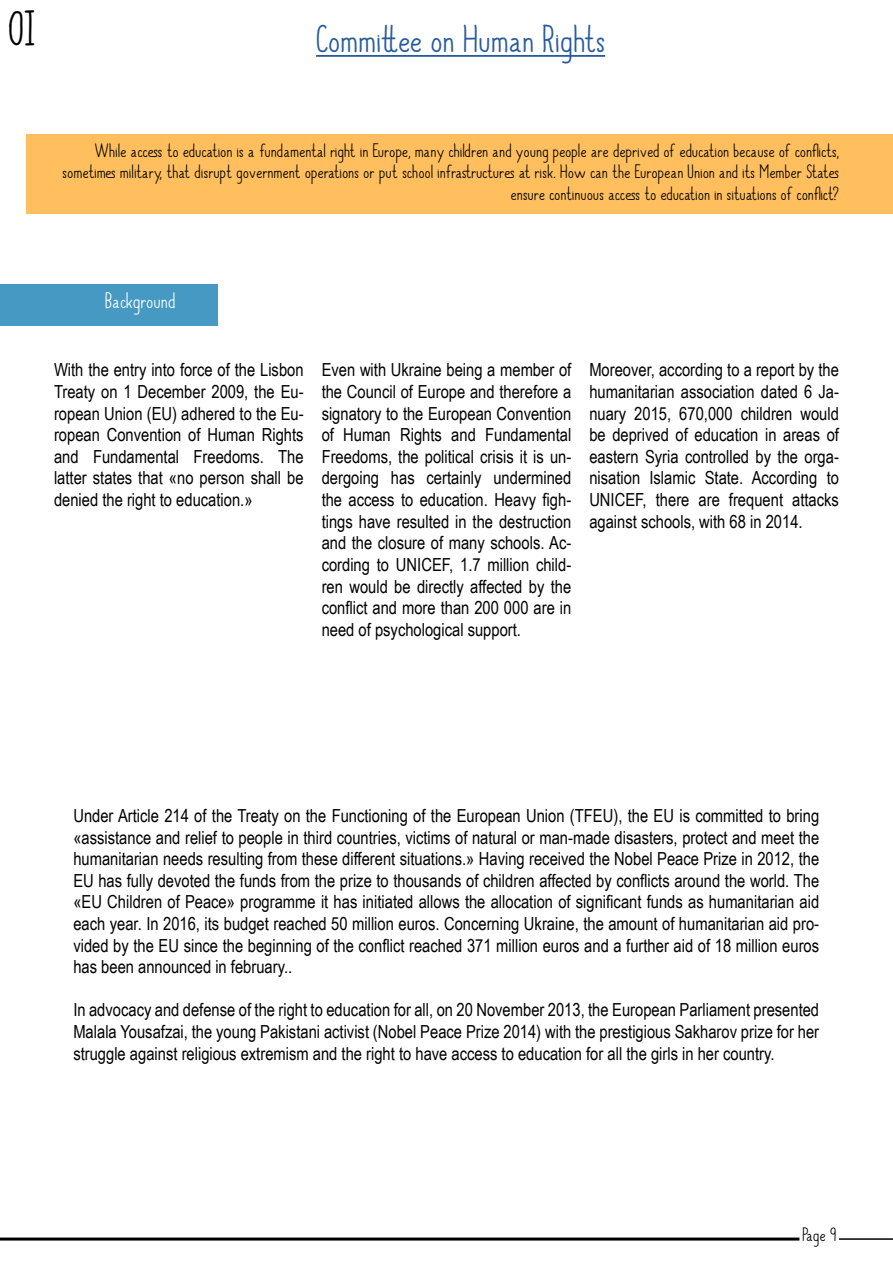
<style>
.page{position:relative;width:893px;height:1263px;background:#fff}
.page>*{position:absolute;margin:0;border:0;box-sizing:border-box;transform-origin:0 0}
.t1{font:45px "Always Together";color:#000}
.t2{font:36px "Always Together";letter-spacing:.025em;color:#275b9b}
.t3{font:21px "Always Together";letter-spacing:.025em;color:#fff}
.t4{font:18px/21.6px "Arial Narrow";color:#000;text-align:justify}
.t5{font:18px/21.6px "Always Together";letter-spacing:.025em;color:#000;text-align:right}
</style>
<div class="page">
<div style="left:0;top:284px;width:218px;height:41px;background:#4599c3"></div>
<hr style="left:316px;top:55px;width:289px;height:2px;background:#275b9b">
<hr style="left:0;top:1237px;width:799px;height:3px;background:#000">
<hr style="left:839px;top:1238px;width:54px;height:2px;background:#000">
<div style="left:26px;top:135px;width:867px;height:79px;background:#ffbf5e"></div>
<h1 class="t1" style="left:8px;top:-7px;width:29px">OI</h1>
<h2 class="t2" style="left:316px;top:11px;width:291px">Committee on Human Rights</h2>
<p class="t5" style="left:63px;top:139px;width:778px">While access to education is a fundamental right in Europe, many children and young people are deprived of education because of conflicts, sometimes military, that disrupt government operations or put school infrastructures at risk. How can the European Union and its Member States ensure continuous access to education in situations of conflict?</p>
<p class="t3" style="left:105px;top:284px;width:72px">Background</p>
<p class="t4" style="left:54px;top:359px;width:251px">With the entry into force of the Lisbon Treaty on 1 December 2009, the Eu&shy;ropean Union (EU) adhered to the Eu&shy;ropean Convention of Human Rights and Fundamental Freedoms. The latter states that «no person shall be denied the right to education.»</p>
<p class="t4" style="left:322px;top:359px;width:251px">Even with Ukraine being a member of the Council of Europe and therefore a signatory to the European Convention of Human Rights and Fundamental Freedoms, the political crisis it is un&shy;dergoing has certainly undermined the access to education. Heavy figh&shy;tings have resulted in the destruction and the closure of many schools. Ac&shy;cording to UNICEF, 1.7 million child&shy;ren would be directly affected by the conflict and more than 200 000 are in need of psychological support.</p>
<p class="t4" style="left:589px;top:359px;width:251px">Moreover, according to a report by the humanitarian association dated 6 Ja&shy;nuary 2015, 670,000 children would be deprived of education in areas of eastern Syria controlled by the orga&shy;nisation Islamic State. According to UNICEF, there are frequent attacks against schools, with 68 in 2014.</p>
<p class="t4" style="left:73px;top:804px;width:747px">Under Article 214 of the Treaty on the Functioning of the European Union (TFEU), the EU is committed to bring «assistance and relief to people in third countries, victims of natural or man-made disasters, protect and meet the humanitarian needs resulting from these different situations.» Having received the Nobel Peace Prize in 2012, the EU has fully devoted the funds from the prize to thousands of children affected by conflicts around the world. The «EU Children of Peace» programme it has initiated allows the allocation of significant funds as humanitarian aid each year. In 2016, its budget reached 50 million euros. Concerning Ukraine, the amount of humanitarian aid pro&shy;vided by the EU since the beginning of the conflict reached 371 million euros and a further aid of 18 million euros has been announced in february..</p>
<p class="t4" style="left:73px;top:999px;width:747px">In advocacy and defense of the right to education for all, on 20 November 2013, the European Parliament presented Malala Yousafzai, the young Pakistani activist (Nobel Peace Prize 2014) with the prestigious Sakharov prize for her struggle against religious extremism and the right to have access to education for all the girls in her country.</p>
<p class="t5" style="left:802px;top:1223px;width:35px">Page 9</p>
</div>
